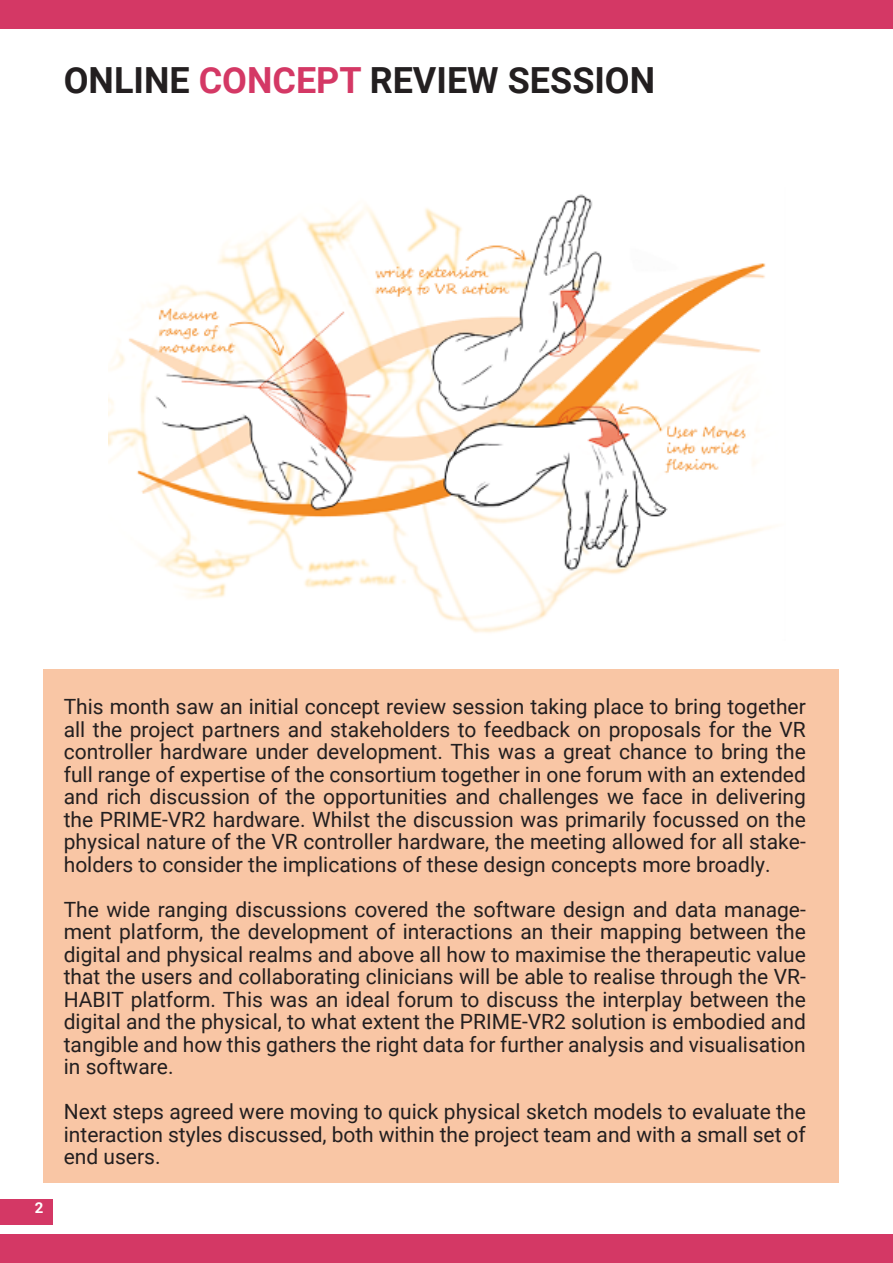
<style>
.page{position:relative;width:893px;height:1263px;background:#fff}
.page>*{position:absolute;margin:0;border:0;box-sizing:border-box;transform-origin:0 0}
.Big_text{font:700 36px "Roboto";color:#231f20}
.Main_text_black{font:21px/22.5px "Roboto";color:#231f20;text-align:justify}
.Sub_heading_roboto{font:900 15px "Roboto";color:#fff}
.s1{color:#d43865}
</style>
<div class="page">
<div style="left:0;top:1234px;width:893px;height:29px;background:#d43865"></div>
<div style="left:0;top:0;width:893px;height:28px;background:#d43865"></div>
<div style="left:43px;top:670px;width:796px;height:513px;background:#f9c6a5"></div>
<img style="left:109px;top:194px;width:663px;height:439px">
<div style="left:0;top:1199px;width:52px;height:26px;background:#d43865"></div>
<p class="Big_text" style="left:64px;top:55px;width:593px">ONLINE <span class="s1">CONCEPT</span> REVIEW SESSION</p>
<p class="Sub_heading_roboto" style="left:35px;top:1202px;width:10px">2<sup>2</sup></p>
<p class="Main_text_black" style="left:64px;top:695px;width:744px">This month saw an initial concept review session taking place to bring together all the project partners and stakeholders to feedback on proposals for the VR controller hardware under development. This was a great chance to bring the full range of expertise of the consortium together in one forum with an extended and rich discussion of the opportunities and challenges we face in delivering the PRIME-VR2 hardware. Whilst the discussion was primarily focussed on the physical nature of the VR controller hardware, the meeting allowed for all stake&shy;holders to consider the implications of these design concepts more broadly.</p>
<p class="Main_text_black" style="left:64px;top:897px;width:743px">The wide ranging discussions covered the software design and data manage&shy;ment platform, the development of interactions an their mapping between the digital and physical realms and above all how to maximise the therapeutic value that the users and collaborating clinicians will be able to realise through the VR-HABIT platform. This was an ideal forum to discuss the interplay between the digital and the physical, to what extent the PRIME-VR2 solution is embodied and tangible and how this gathers the right data for further analysis and visualisation in software.</p>
<p class="Main_text_black" style="left:64px;top:1100px;width:743px">Next steps agreed were moving to quick physical sketch models to evaluate the interaction styles discussed, both within the project team and with a small set of end users.</p>
</div>
